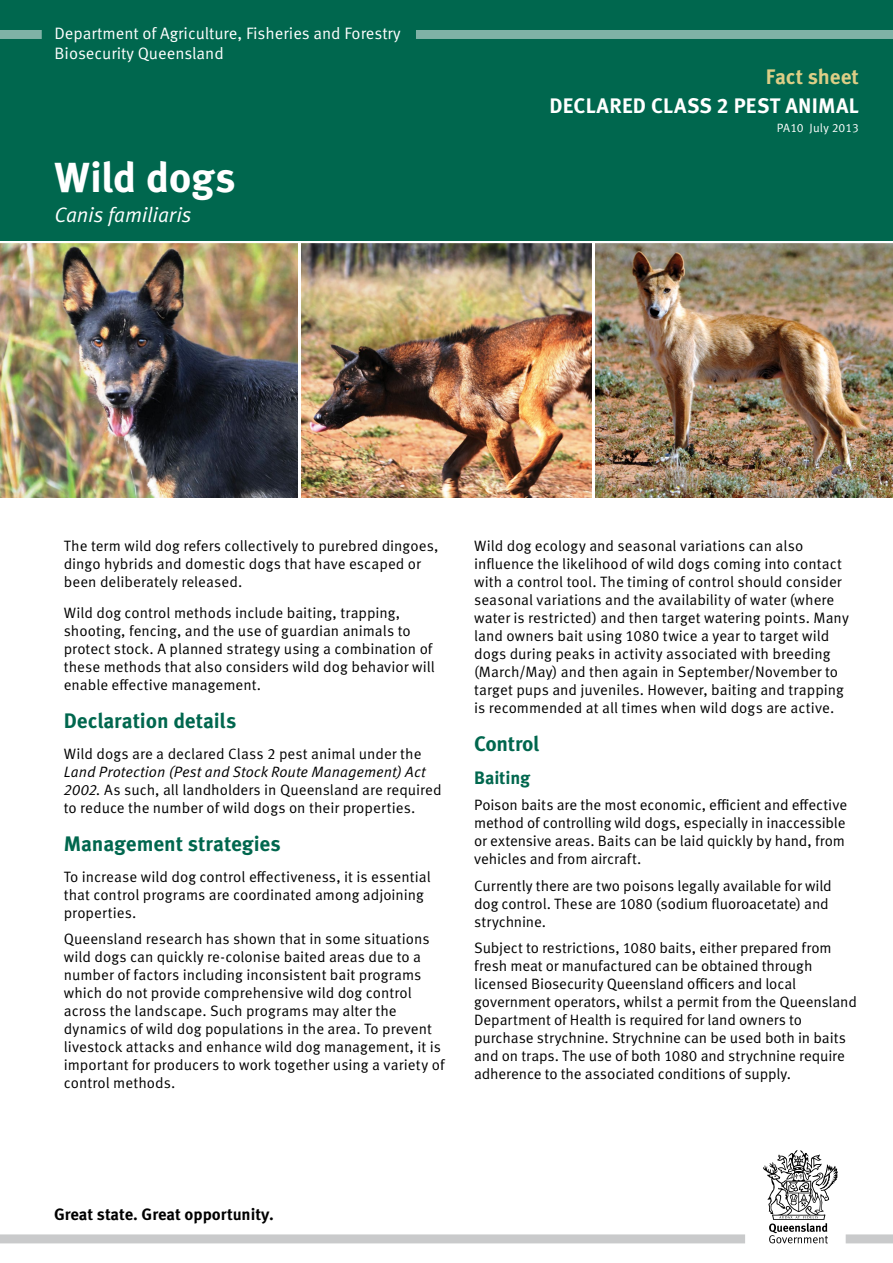
<style>
.page{position:relative;width:893px;height:1263px;background:#fff}
.page>*{position:absolute;margin:0;border:0;box-sizing:border-box;transform-origin:0 0}
.t1{font:700 42px "Meta OT";letter-spacing:-.01em;color:#fff}
.bodycopy{font:700 21px "Meta OT";letter-spacing:-.005em;color:#00674e}
.subtitle{font:italic 21px "Meta OT";letter-spacing:-.01em;color:#fff}
.t2{font:700 21px "Meta OT";letter-spacing:.015em;color:#fff}
.t3{font:700 21px "Meta OT";letter-spacing:-.01em;color:#dcce86}
.header01{font:700 21px "Meta OT";letter-spacing:-.02em;color:#00674e}
.header02{font:700 18px "Meta OT";letter-spacing:-.01em;color:#00674e}
.t4{font:16.5px/19.8px "Meta OT";color:#fff}
.t5{font:700 16.5px "Meta OT";color:#000}
.header02-2{font:15px/18px "Meta OT";color:#000}
.bodycopy-2{font:15px/18px "Meta OT";color:#000}
.t6{font:12px "Meta OT";letter-spacing:.005em;color:#fff}
.s1{font-style:italic}
</style>
<div class="page">
<div style="left:0;top:0;width:893px;height:241px;background:#00674e"></div>
<div style="left:0;top:30px;width:42px;height:9px;background:#7fb2a6"></div>
<div style="left:416px;top:30px;width:477px;height:9px;background:#7fb2a6"></div>
<div style="left:0;top:1234px;width:745px;height:9px;background:#c9cacb"></div>
<div style="left:846px;top:1234px;width:47px;height:9px;background:#c9cacb"></div>
<svg style="left:763px;top:1150px;width:75px;height:93px"></svg>
<img style="left:0;top:243px;width:298px;height:254px">
<img style="left:302px;top:243px;width:289px;height:254px">
<img style="left:595px;top:243px;width:298px;height:254px">
<p class="t4" style="left:55px;top:24px;width:348px">Department of Agriculture, Fisheries and Forestry<br>Biosecurity Queensland</p>
<p class="t1" style="left:55px;top:150px;width:183px">Wild dogs</p>
<p class="subtitle" style="left:55px;top:202px;width:139px">Canis familiaris</p>
<h2 class="subtitle" style="left:60px;top:175px;width:188px">Baccharis halimifolia</h2>
<h2 class="t3" style="left:766px;top:63px;width:95px">Fact sheet</h2>
<h2 class="t2" style="left:549px;top:92px;width:311px">DECLARED CLASS 2 PEST ANIMAL</h2>
<p class="t6" style="left:777px;top:120px;width:84px">PA10 July 2013</p>
<p class="bodycopy-2" style="left:64px;top:537px;width:376px">The term wild dog refers collectively to purebred dingoes, dingo hybrids and domestic dogs that have escaped or been deliberately released.</p>
<p class="bodycopy-2" style="left:64px;top:604px;width:373px">Wild dog control methods include baiting, trapping, shooting, fencing, and the use of guardian animals to protect stock. A planned strategy using a combination of these methods that also considers wild dog behavior will enable effective management.</p>
<p class="bodycopy" style="left:64px;top:707px;width:174px">Declaration details</p>
<p class="bodycopy-2" style="left:64px;top:745px;width:379px">Wild dogs are a declared Class 2 pest animal under the <span class="s1">Land Protection (Pest and Stock Route Management) Act 2002.</span> As such, all landholders in Queensland are required to reduce the number of wild dogs on their properties.</p>
<p class="bodycopy" style="left:64px;top:830px;width:219px">Management strategies</p>
<p class="header02-2" style="left:64px;top:867px;width:368px">To increase wild dog control effectiveness, it is essential that control programs are coordinated among adjoining properties.</p>
<p class="header02-2" style="left:64px;top:930px;width:382px">Queensland research has shown that in some situations wild dogs can quickly re-colonise baited areas due to a number of factors including inconsistent bait programs which do not provide comprehensive wild dog control across the landscape. Such programs may alter the dynamics of wild dog populations in the area. To prevent livestock attacks and enhance wild dog management, it is important for producers to work together using a variety of control methods.</p>
<p class="header02-2" style="left:474px;top:537px;width:376px">Wild dog ecology and seasonal variations can also influence the likelihood of wild dogs coming into contact with a control tool. The timing of control should consider seasonal variations and the availability of water (where water is restricted) and then target watering points. Many land owners bait using 1080 twice a year to target wild dogs during peaks in activity associated with breeding (March/May) and then again in September/November to target pups and juveniles. However, baiting and trapping is recommended at all times when wild dogs are active.</p>
<p class="header01" style="left:474px;top:731px;width:67px">Control</p>
<p class="header02" style="left:474px;top:766px;width:58px">Baiting</p>
<p class="header02-2" style="left:474px;top:796px;width:375px">Poison baits are the most economic, efficient and effective method of controlling wild dogs, especially in inaccessible or extensive areas. Baits can be laid quickly by hand, from vehicles and from aircraft.</p>
<p class="header02-2" style="left:474px;top:877px;width:359px">Currently there are two poisons legally available for wild dog control. These are 1080 (sodium fluoroacetate) and strychnine.</p>
<p class="header02-2" style="left:474px;top:939px;width:384px">Subject to restrictions, 1080 baits, either prepared from fresh meat or manufactured can be obtained through licensed Biosecurity Queensland officers and local government operators, whilst a permit from the Queensland Department of Health is required for land owners to purchase strychnine. Strychnine can be used both in baits and on traps. The use of both 1080 and strychnine require adherence to the associated conditions of supply.</p>
<p class="t5" style="left:54px;top:1204px;width:221px">Great state. Great opportunity.</p>
</div>
